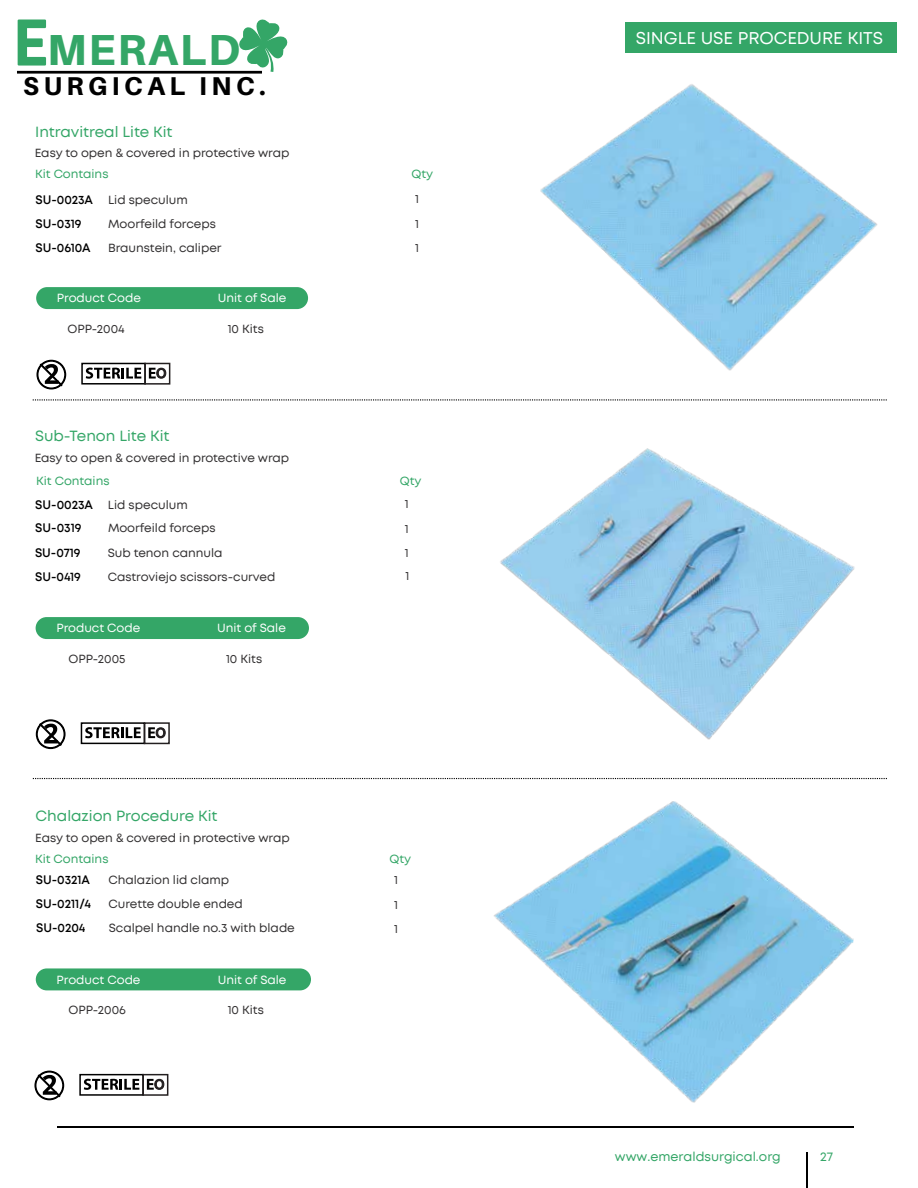
<style>
.page{position:relative;width:918px;height:1188px;background:#fff}
.page>*{position:absolute;margin:0;border:0;box-sizing:border-box;transform-origin:0 0}
.t1{font:800 43.5px "Aileron";letter-spacing:.04em;color:#34a667}
.t2{font:800 25.8px "Aileron";letter-spacing:.175em;color:#000}
.t3{font:17.4px "Mont";color:#fff}
.t4{font:15px "Mont";color:#34a667}
.t5{font:12.75px "Mont";color:#34a667}
.t6{font:12px/24.6px "Mont";color:#323031;text-align:justify}
.t7{font:600 12px/24.2px "Mont";color:#000}
.t8{font:12px "Mont";color:#fff}
.t9{font:12px "Mont";color:#34a667}
.s1{font-family:"Anteb";font-weight:700;font-size:73.05px}
</style>
<div class="page">
<div style="left:36px;top:287px;width:272px;height:22px;background:#34a667;border-radius:11px"></div>
<svg style="left:33px;top:399px;width:854px;height:1px"></svg>
<svg style="left:33px;top:778px;width:854px;height:1px"></svg>
<div style="left:36px;top:968px;width:275px;height:22px;background:#34a667;border-radius:11px"></div>
<svg style="left:34px;top:1070px;width:31px;height:31px"></svg>
<img style="left:540px;top:84px;width:338px;height:287px">
<svg style="left:36px;top:359px;width:31px;height:31px"></svg>
<svg style="left:86px;top:368px;width:55px;height:11px"></svg>
<div style="left:81px;top:363px;width:65px;height:22px;border:2px solid #000"></div>
<svg style="left:149px;top:367px;width:18px;height:12px"></svg>
<div style="left:144px;top:363px;width:26px;height:22px;border:2px solid #231f20"></div>
<img style="left:500px;top:448px;width:355px;height:292px">
<div style="left:36px;top:617px;width:273px;height:22px;background:#34a667;border-radius:11px"></div>
<svg style="left:35px;top:719px;width:31px;height:31px"></svg>
<svg style="left:85px;top:727px;width:56px;height:11px"></svg>
<div style="left:81px;top:722px;width:64px;height:22px;border:2px solid #000"></div>
<svg style="left:148px;top:727px;width:18px;height:12px"></svg>
<div style="left:144px;top:722px;width:26px;height:22px;border:2px solid #231f20"></div>
<svg style="left:84px;top:1079px;width:55px;height:11px"></svg>
<div style="left:79px;top:1074px;width:65px;height:22px;border:2px solid #000"></div>
<svg style="left:147px;top:1078px;width:18px;height:12px"></svg>
<div style="left:142px;top:1074px;width:26px;height:22px;border:2px solid #231f20"></div>
<hr style="left:806px;top:1153px;width:1px;height:35px;background:#000">
<hr style="left:57px;top:1126px;width:797px;height:2px;background:#000">
<div style="left:625px;top:22px;width:271px;height:31px;background:#34a667"></div>
<img style="left:440px;top:778px;width:427px;height:325px">
<hr style="left:17px;top:71px;width:245px;height:3px;background:#000">
<svg style="left:237px;top:19px;width:51px;height:53px"></svg>
<h1 class="t1" style="left:13px;top:25px;width:229px"><span class="s1">E</span>MERALD</h1>
<h2 class="t2" style="left:23px;top:71px;width:244px">SURGICAL INC.</h2>
<p class="t4" style="left:35px;top:124px;width:139px">Intravitreal Lite Kit</p>
<p class="t6" style="left:35px;top:141px;width:256px">Easy to open &amp; covered in protective wrap</p>
<p class="t9" style="left:35px;top:168px;width:75px">Kit Contains</p>
<p class="t9" style="left:411px;top:168px;width:23px">Qty</p>
<p class="t6" style="left:415px;top:187px;width:5px">1<br>1<br>1</p>
<p class="t6" style="left:108px;top:188px;width:109px;line-height:24px">Lid speculum<br>Moorfeild forceps</p>
<p class="t7" style="left:35px;top:188px;width:59px">SU-0023A<br>SU-0319<br>SU-0610A</p>
<p class="t6" style="left:108px;top:236px;width:115px">Braunstein, caliper</p>
<p class="t8" style="left:57px;top:292px;width:85px">Product Code</p>
<p class="t8" style="left:218px;top:292px;width:70px">Unit of Sale</p>
<p class="t6" style="left:68px;top:317px;width:59px">OPP-2004</p>
<p class="t6" style="left:228px;top:317px;width:38px">10 Kits</p>
<p class="t4" style="left:35px;top:429px;width:136px">Sub-Tenon Lite Kit</p>
<p class="t6" style="left:35px;top:446px;width:256px">Easy to open &amp; covered in protective wrap</p>
<p class="t9" style="left:36px;top:475px;width:75px">Kit Contains</p>
<p class="t9" style="left:400px;top:475px;width:23px">Qty</p>
<p class="t6" style="left:405px;top:492px;width:5px">1<br>1<br>1</p>
<p class="t6" style="left:405px;top:564px;width:5px">1</p>
<p class="t7" style="left:35px;top:493px;width:59px">SU-0023A</p>
<p class="t6" style="left:108px;top:493px;width:81px">Lid speculum</p>
<p class="t7" style="left:35px;top:517px;width:48px">SU-0319</p>
<p class="t6" style="left:108px;top:517px;width:109px">Moorfeild forceps</p>
<p class="t7" style="left:35px;top:541px;width:47px">SU-0719</p>
<p class="t6" style="left:108px;top:541px;width:116px">Sub tenon cannula</p>
<p class="t7" style="left:35px;top:565px;width:47px">SU-0419</p>
<p class="t6" style="left:108px;top:565px;width:169px">Castroviejo scissors-curved</p>
<p class="t8" style="left:56px;top:622px;width:85px">Product Code</p>
<p class="t8" style="left:217px;top:622px;width:70px">Unit of Sale</p>
<p class="t6" style="left:69px;top:647px;width:58px">OPP-2005</p>
<p class="t6" style="left:226px;top:647px;width:38px">10 Kits</p>
<p class="t4" style="left:36px;top:809px;width:183px">Chalazion Procedure Kit</p>
<p class="t6" style="left:35px;top:826px;width:256px">Easy to open &amp; covered in protective wrap</p>
<p class="t9" style="left:35px;top:852px;width:75px">Kit Contains</p>
<p class="t9" style="left:389px;top:852px;width:23px">Qty</p>
<p class="t6" style="left:394px;top:868px;width:5px">1<br>1<br>1</p>
<p class="t7" style="left:36px;top:868px;width:56px">SU-0321A</p>
<p class="t6" style="left:109px;top:868px;width:122px">Chalazion lid clamp</p>
<p class="t7" style="left:36px;top:892px;width:57px">SU-0211/4</p>
<p class="t6" style="left:109px;top:892px;width:136px">Curette double ended</p>
<p class="t7" style="left:36px;top:916px;width:51px">SU-0204</p>
<p class="t6" style="left:109px;top:916px;width:188px">Scalpel handle no.3 with blade</p>
<p class="t8" style="left:57px;top:974px;width:85px">Product Code</p>
<p class="t8" style="left:218px;top:974px;width:70px">Unit of Sale</p>
<p class="t6" style="left:69px;top:998px;width:59px">OPP-2006</p>
<p class="t6" style="left:228px;top:998px;width:38px">10 Kits</p>
<h3 class="t3" style="left:636px;top:29px;width:249px">SINGLE USE PROCEDURE KITS</h3>
<p class="t5" style="left:615px;top:1150px;width:167px">www.emeraldsurgical.org</p>
<p class="t5" style="left:820px;top:1150px;width:15px">27</p>
</div>
